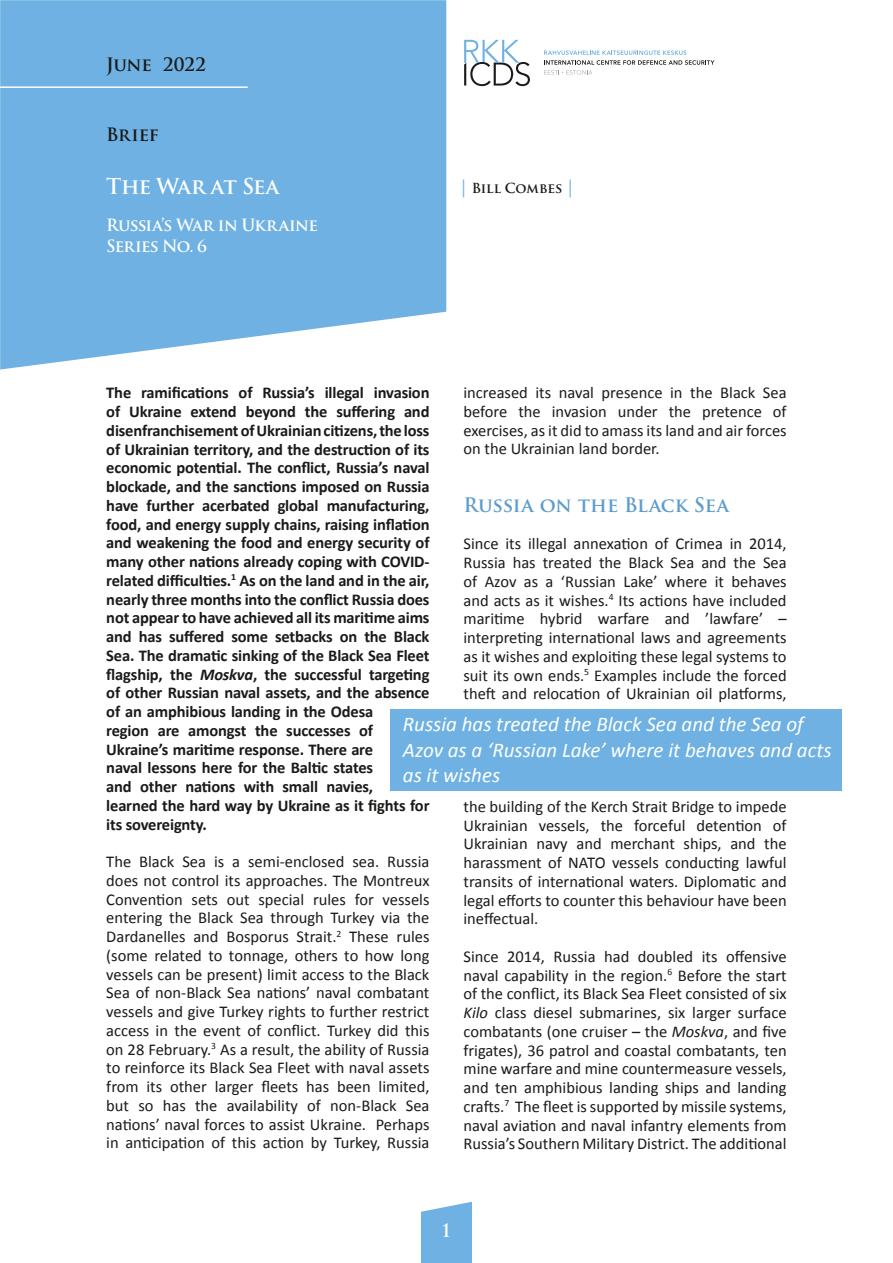
<style>
.page{position:relative;width:893px;height:1263px;background:#fff}
.page>*{position:absolute;margin:0;border:0;box-sizing:border-box;transform-origin:0 0}
.t1{font:700 21.3px "Trajan Pro";letter-spacing:-.04em;color:#fff}
.t2{font:italic 21px/25.2px "Calibri";color:#fff}
.t3{font:700 19.5px "Trajan Pro";letter-spacing:-.015em;color:#5c9ccc}
.t4{font:700 18px "Trajan Pro";letter-spacing:-.015em;color:#1a1a18}
.t5{font:700 18px "Trajan Pro";color:#fff}
.t6{font:16.5px/18.8px "Calibri";color:#1a1a18;text-align:justify}
.t7{font:700 16.5px/18.8px "Calibri";letter-spacing:-.01em;color:#1a1a18}
.t8{font:700 16.5px/21px "Trajan Pro";letter-spacing:-.045em;color:#fff}
.t9{font:700 13.5px "Trajan Pro";letter-spacing:-.005em;color:#1a1a18}
.s1{font-size:18px;color:#6eb1e2}
.s2{font-style:italic}
</style>
<div class="page">
<svg style="left:421px;top:1202px;width:51px;height:61px;background:#79b7e4"></svg>
<svg style="left:464px;top:40px;width:66px;height:46px"></svg>
<svg style="left:544px;top:50px;width:170px;height:25px"></svg>
<svg style="left:0;top:0;width:446px;height:369px;background:#79b7e4"></svg>
<hr style="left:0;top:86px;width:248px;height:2px;background:#fff">
<div style="left:390px;top:709px;width:452px;height:82px;background:#6eb1e2"></div>
<p class="t4" style="left:106px;top:54px;width:101px">June 2022</p>
<p class="t4" style="left:106px;top:123px;width:54px">Brief</p>
<p class="t1" style="left:106px;top:173px;width:175px">The War at Sea</p>
<p class="t8" style="left:106px;top:215px;width:213px">Russia’s War in Ukraine<br>Series No. 6</p>
<p class="t9" style="left:459px;top:180px;width:117px"><span class="s1">|</span> Bill Combes <span class="s1">|</span></p>
<p class="t7" style="left:106px;top:383px;width:325px">The ramifications of Russia’s illegal invasion of Ukraine extend beyond the suffering and disenfranchisement of Ukrainian citizens, the loss of Ukrainian territory, and the destruction of its economic potential. The conflict, Russia’s naval blockade, and the sanctions imposed on Russia have further acerbated global manufacturing, food, and energy supply chains, raising inflation and weakening the food and energy security of many other nations already coping with COVID&shy;related difficulties.<sup>1</sup> As on the land and in the air, nearly three months into the conflict Russia does not appear to have achieved all its maritime aims and has suffered some setbacks on the Black Sea. The dramatic sinking of the Black Sea Fleet flagship, the <span class="s2">Moskva</span>, the successful targeting of other Russian naval assets, and the absence of an amphibious landing in the Odesa<br>region are amongst the successes of Ukraine’s maritime response. There are<br>naval lessons here for the Baltic states<br>and other nations with small navies,<br>learned the hard way by Ukraine as it fights for its sovereignty.</p>
<p class="t6" style="left:106px;top:851px;width:325px">The Black Sea is a semi-enclosed sea. Russia does not control its approaches. The Montreux Convention sets out special rules for vessels entering the Black Sea through Turkey via the Dardanelles and Bosporus Strait.<sup>2</sup> These rules (some related to tonnage, others to how long vessels can be present) limit access to the Black Sea of non-Black Sea nations’ naval combatant vessels and give Turkey rights to further restrict access in the event of conflict. Turkey did this on 28 February.<sup>3</sup> As a result, the ability of Russia to reinforce its Black Sea Fleet with naval assets from its other larger fleets has been limited, but so has the availability of non-Black Sea nations’ naval forces to assist Ukraine. Perhaps in anticipation of this action by Turkey, Russia</p>
<p class="t6" style="left:463px;top:383px;width:325px">increased its naval presence in the Black Sea before the invasion under the pretence of exercises, as it did to amass its land and air forces on the Ukrainian land border.</p>
<p class="t3" style="left:463px;top:493px;width:267px">Russia on the Black Sea</p>
<p class="t6" style="left:463px;top:534px;width:325px">Since its illegal annexation of Crimea in 2014, Russia has treated the Black Sea and the Sea of Azov as a ‘Russian Lake’ where it behaves and acts as it wishes.<sup>4</sup> Its actions have included maritime hybrid warfare and ’lawfare’ – interpreting international laws and agreements as it wishes and exploiting these legal systems to suit its own ends.<sup>5</sup> Examples include the forced theft and relocation of Ukrainian oil platforms,</p>
<p class="t2" style="left:403px;top:711px;width:430px">Russia has treated the Black Sea and the Sea of<br>Azov as a ‘Russian Lake’ where it behaves and acts as it wishes</p>
<p class="t6" style="left:463px;top:796px;width:325px">the building of the Kerch Strait Bridge to impede Ukrainian vessels, the forceful detention of Ukrainian navy and merchant ships, and the harassment of NATO vessels conducting lawful transits of international waters. Diplomatic and legal efforts to counter this behaviour have been ineffectual.</p>
<p class="t6" style="left:463px;top:946px;width:325px">Since 2014, Russia had doubled its offensive naval capability in the region.<sup>6</sup> Before the start of the conflict, its Black Sea Fleet consisted of six <span class="s2">Kilo</span> class diesel submarines, six larger surface combatants (one cruiser – the <span class="s2">Moskva</span>, and five frigates), 36 patrol and coastal combatants, ten mine warfare and mine countermeasure vessels, and ten amphibious landing ships and landing crafts.<sup>7</sup> The fleet is supported by missile systems, naval aviation and naval infantry elements from Russia’s Southern Military District. The additional</p>
<p class="t5" style="left:441px;top:1219px;width:12px">1</p>
</div>
